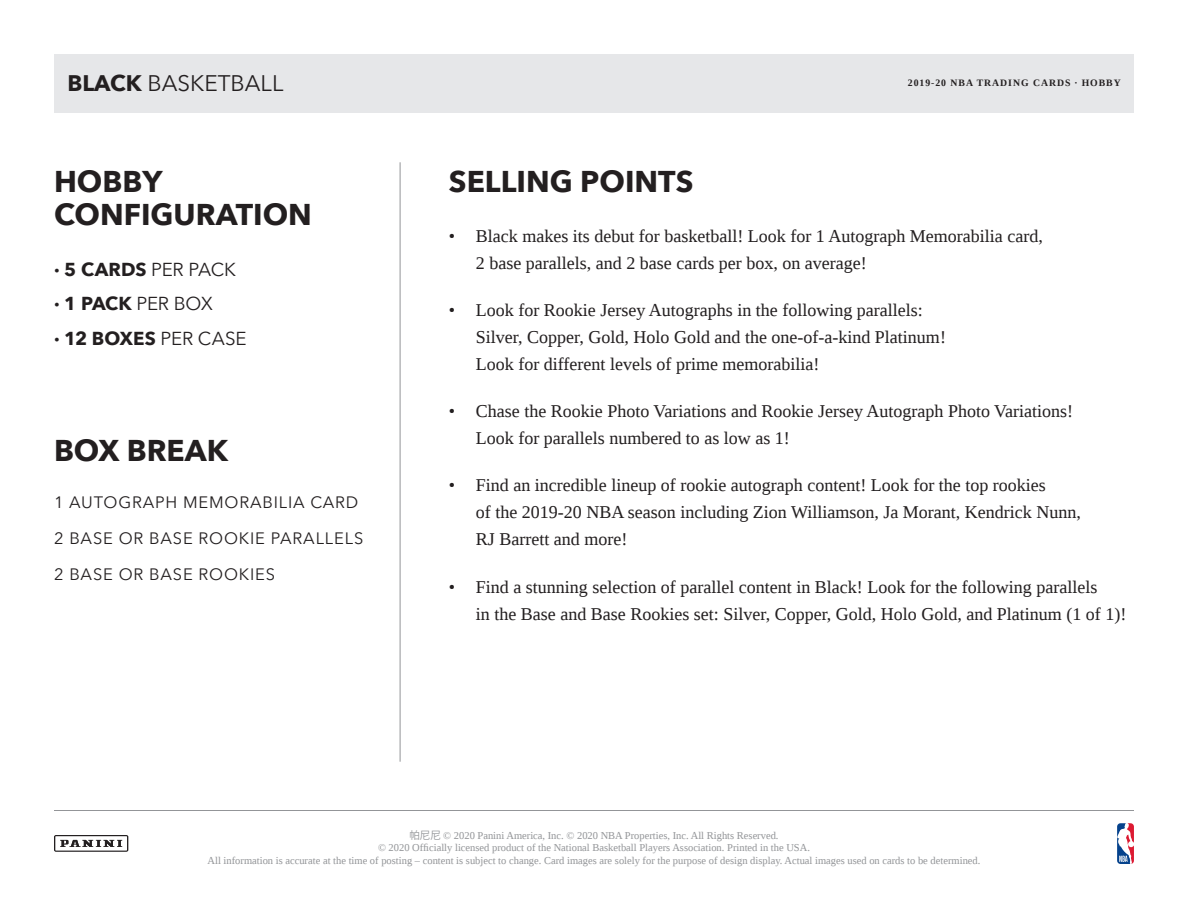
<style>
.page{position:relative;width:1188px;height:918px;background:#fff}
.page>*{position:absolute;margin:0;border:0;box-sizing:border-box;transform-origin:0 0}
.t1{font:700 30px "Avenir Next";color:#231f20}
.t2{font:22.5px "Avenir Next";color:#231f20}
.t3{font:700 18.75px/34.5px "Avenir Next";color:#231f20}
.t4{font:18px/27px "Liberation Serif";color:#231f20}
.t5{font:16.5px/36px "Avenir Next";letter-spacing:.05em;color:#231f20}
.t6{font:10.5px/12.6px "Liberation Serif";color:#939598;text-align:center}
.t7{font:700 9.75px "Liberation Serif";letter-spacing:.1em;color:#231f20}
.s1{font-weight:700}
.s2{font-weight:400}
.s3{font-family:"Koz Go Pr 6 N"}
</style>
<div class="page">
<svg style="left:1117px;top:823px;width:17px;height:41px"></svg>
<hr style="left:54px;top:810px;width:1080px;height:1px;background:#939598">
<svg style="left:54px;top:835px;width:74px;height:17px"></svg>
<hr style="left:400px;top:162px;width:1px;height:600px;background:#939598">
<div style="left:54px;top:54px;width:1080px;height:58px;background:#e6e7e9"></div>
<p class="t2" style="left:68px;top:64px;width:218px"><span class="s1">BLACK</span> BASKETBALL</p>
<p class="t7" style="left:908px;top:77px;width:215px">2019-20 NBA TRADING CARDS · HOBBY</p>
<h1 class="t1" style="left:54px;top:156px;width:110px">HOBBY</h1>
<h1 class="t1" style="left:449px;top:156px;width:246px">SELLING POINTS</h1>
<h1 class="t1" style="left:54px;top:189px;width:259px">CONFIGURATION</h1>
<p class="t3" style="left:54px;top:251px;width:194px">· 5 CARDS <span class="s2">PER PACK<br></span>· 1 PACK <span class="s2">PER BOX<br></span>· 12 BOXES <span class="s2">PER CASE</span></p>
<p class="t4" style="left:476px;top:222px;width:568px;text-indent:-27px">• Black makes its debut for basketball! Look for 1 Autograph Memorabilia card,<br>2 base parallels, and 2 base cards per box, on average!</p>
<p class="t4" style="left:476px;top:296px;width:472px;text-indent:-27px">• Look for Rookie Jersey Autographs in the following parallels:<br>Silver, Copper, Gold, Holo Gold and the one-of-a-kind Platinum!<br>Look for different levels of prime memorabilia!</p>
<p class="t4" style="left:476px;top:398px;width:599px;text-indent:-27px">• Chase the Rookie Photo Variations and Rookie Jersey Autograph Photo Variations!<br>Look for parallels numbered to as low as 1!</p>
<p class="t4" style="left:476px;top:472px;width:606px;text-indent:-27px">• Find an incredible lineup of rookie autograph content! Look for the top rookies<br>of the 2019-20 NBA season including Zion Williamson, Ja Morant, Kendrick Nunn,<br>RJ Barrett and more!</p>
<p class="t4" style="left:476px;top:573px;width:652px;text-indent:-27px">• Find a stunning selection of parallel content in Black! Look for the following parallels<br>in the Base and Base Rookies set: Silver, Copper, Gold, Holo Gold, and Platinum (1 of 1)!</p>
<h1 class="t1" style="left:54px;top:425px;width:176px">BOX BREAK</h1>
<p class="t5" style="left:54px;top:483px;width:311px">1 AUTOGRAPH MEMORABILIA CARD<br>2 BASE OR BASE ROOKIE PARALLELS<br>2 BASE OR BASE ROOKIES</p>
<p class="t6" style="left:208px;top:829px;width:774px"><span class="s3">帕尼尼</span> © 2020 Panini America, Inc. © 2020 NBA Properties, Inc. All Rights Reserved.<br>© 2020 Officially licensed product of the National Basketball Players Association. Printed in the USA.<br>All information is accurate at the time of posting – content is subject to change. Card images are solely for the purpose of design display. Actual images used on cards to be determined.</p>
</div>
